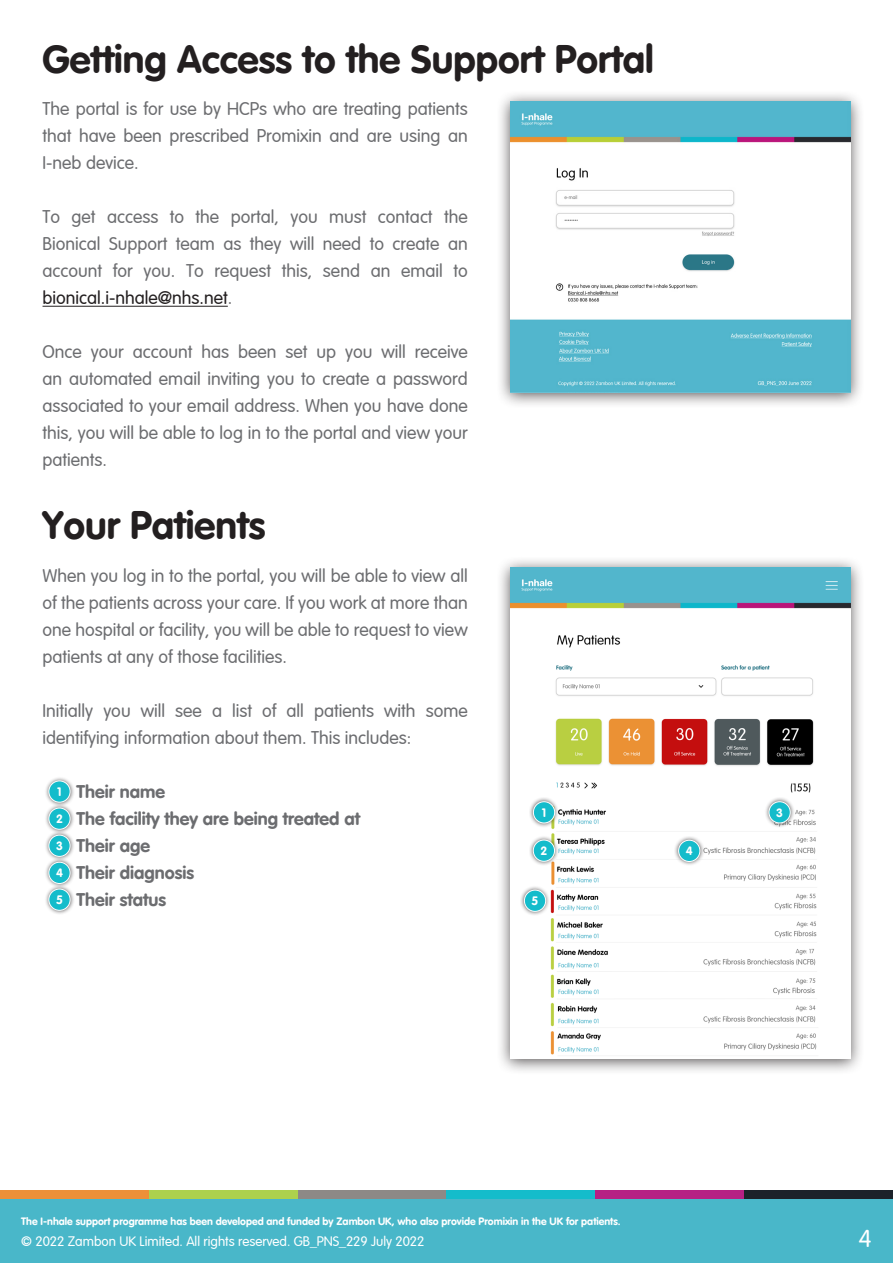
<style>
.page{position:relative;width:893px;height:1263px;background:#fff}
.page>*{position:absolute;margin:0;border:0;box-sizing:border-box;transform-origin:0 0}
.t1{font:39px "VAG Rounded Bold";color:#231f20}
.t2{font:300 24px "VAG Rounded";color:#fff}
.t3{font:300 18px/27px "VAG Rounded";color:#6c6d70;text-align:justify}
.t4{font:18px "VAG Rounded Bold";color:#6c6d70}
.t5{font:300 13.5px "VAG Rounded";color:#fff}
.t6{font:12px "VAG Rounded Bold";color:#fff}
.t7{font:10.5px "VAG Rounded Bold";color:#fff}
.s1{color:#231f20}
.s2{font-family:"Arial";font-weight:700}
</style>
<div class="page">
<div style="left:0;top:1199px;width:893px;height:64px;background:#49b7c9"></div>
<div style="left:0;top:1191px;width:149px;height:8px;background:#ed9038"></div>
<div style="left:149px;top:1191px;width:149px;height:8px;background:#add14d"></div>
<div style="left:298px;top:1191px;width:148px;height:8px;background:#8d8986"></div>
<div style="left:446px;top:1191px;width:149px;height:8px;background:#14bccb"></div>
<div style="left:595px;top:1191px;width:149px;height:8px;background:#b62084"></div>
<div style="left:744px;top:1191px;width:149px;height:8px;background:#1c222a"></div>
<div style="left:496px;top:89px;width:369px;height:319px;background:#231f20;opacity:.75"></div>
<img style="left:510px;top:102px;width:340px;height:290px">
<hr style="left:43px;top:306px;width:185px;height:1px;background:#231f20">
<div style="left:496px;top:556px;width:369px;height:519px;background:#231f20;opacity:.75"></div>
<img style="left:510px;top:568px;width:340px;height:491px">
<div style="left:44px;top:776px;width:31px;height:31px;background:#231f20;opacity:.75"></div>
<div style="left:49px;top:781px;width:21px;height:21px;background:#14bccb;border-radius:50%"></div>
<div style="left:48px;top:780px;width:22px;height:22px;border:1px solid #fff;border-radius:50%"></div>
<div style="left:44px;top:803px;width:31px;height:31px;background:#231f20;opacity:.75"></div>
<div style="left:49px;top:808px;width:21px;height:21px;background:#14bccb;border-radius:50%"></div>
<div style="left:48px;top:808px;width:22px;height:22px;border:1px solid #fff;border-radius:50%"></div>
<div style="left:44px;top:830px;width:31px;height:31px;background:#231f20;opacity:.75"></div>
<div style="left:49px;top:835px;width:21px;height:21px;background:#14bccb;border-radius:50%"></div>
<div style="left:48px;top:835px;width:22px;height:22px;border:1px solid #fff;border-radius:50%"></div>
<div style="left:44px;top:858px;width:31px;height:30px;background:#231f20;opacity:.75"></div>
<div style="left:49px;top:862px;width:21px;height:21px;background:#14bccb;border-radius:50%"></div>
<div style="left:48px;top:862px;width:22px;height:22px;border:1px solid #fff;border-radius:50%"></div>
<div style="left:44px;top:884px;width:31px;height:31px;background:#231f20;opacity:.75"></div>
<div style="left:49px;top:889px;width:21px;height:21px;background:#14bccb;border-radius:50%"></div>
<div style="left:48px;top:889px;width:22px;height:22px;border:1px solid #fff;border-radius:50%"></div>
<div style="left:529px;top:797px;width:31px;height:31px;background:#231f20;opacity:.75"></div>
<div style="left:533px;top:802px;width:22px;height:21px;background:#14bccb;border-radius:50%"></div>
<div style="left:533px;top:801px;width:22px;height:22px;border:1px solid #fff;border-radius:50%"></div>
<div style="left:529px;top:835px;width:30px;height:31px;background:#231f20;opacity:.75"></div>
<div style="left:533px;top:840px;width:22px;height:21px;background:#14bccb;border-radius:50%"></div>
<div style="left:533px;top:840px;width:22px;height:22px;border:1px solid #fff;border-radius:50%"></div>
<div style="left:764px;top:797px;width:31px;height:31px;background:#231f20;opacity:.75"></div>
<div style="left:769px;top:802px;width:21px;height:21px;background:#14bccb;border-radius:50%"></div>
<div style="left:769px;top:801px;width:22px;height:22px;border:1px solid #fff;border-radius:50%"></div>
<div style="left:674px;top:836px;width:31px;height:30px;background:#231f20;opacity:.75"></div>
<div style="left:679px;top:840px;width:21px;height:21px;background:#14bccb;border-radius:50%"></div>
<div style="left:678px;top:840px;width:22px;height:22px;border:1px solid #fff;border-radius:50%"></div>
<div style="left:520px;top:885px;width:31px;height:31px;background:#231f20;opacity:.75"></div>
<div style="left:524px;top:890px;width:22px;height:21px;background:#14bccb;border-radius:50%"></div>
<div style="left:524px;top:890px;width:22px;height:22px;border:1px solid #fff;border-radius:50%"></div>
<h1 class="t1" style="left:43px;top:36px;width:613px">Getting Access to the Support Portal</h1>
<p class="t3" style="left:43px;top:96px;width:427px">The portal is for use by HCPs who are treating patients that have been prescribed Promixin and are using an I-neb device.</p>
<p class="t3" style="left:43px;top:204px;width:427px">To get access to the portal, you must contact the Bionical Support team as they will need to create an account for you. To request this, send an email to <span class="s1">bionical.i-nhale@nhs.net</span>.</p>
<p class="t3" style="left:43px;top:339px;width:427px">Once your account has been set up you will receive an automated email inviting you to create a password associated to your email address. When you have done this, you will be able to log in to the portal and view your patients.</p>
<h1 class="t1" style="left:43px;top:502px;width:224px">Your Patients</h1>
<p class="t3" style="left:43px;top:563px;width:427px">When you log in to the portal, you will be able to view all of the patients across your care. If you work at more than one hospital or facility, you will be able to request to view patients at any of those facilities.</p>
<p class="t3" style="left:43px;top:698px;width:427px">Initially you will see a list of all patients with some identifying information about them. This includes:</p>
<p class="t4" style="left:60px;top:781px;width:107px"><span class="s2">•</span> Their name</p>
<p class="t4" style="left:60px;top:808px;width:302px"><span class="s2">•</span> The facility they are being treated at</p>
<p class="t4" style="left:60px;top:835px;width:92px"><span class="s2">•</span> Their age</p>
<p class="t4" style="left:60px;top:862px;width:136px"><span class="s2">•</span> Their diagnosis</p>
<p class="t4" style="left:60px;top:889px;width:108px"><span class="s2">•</span> Their status</p>
<p class="t6" style="left:57px;top:785px;width:6px">1</p>
<p class="t6" style="left:56px;top:812px;width:8px">2</p>
<p class="t6" style="left:56px;top:839px;width:8px">3</p>
<p class="t6" style="left:56px;top:866px;width:8px">4</p>
<p class="t6" style="left:56px;top:893px;width:8px">5</p>
<p class="t6" style="left:542px;top:806px;width:6px">1</p>
<p class="t6" style="left:540px;top:844px;width:8px">2</p>
<p class="t6" style="left:532px;top:894px;width:8px">5</p>
<p class="t6" style="left:686px;top:844px;width:8px">4</p>
<p class="t6" style="left:776px;top:806px;width:8px">3</p>
<p class="t7" style="left:21px;top:1215px;width:601px">The I-nhale support programme has been developed and funded by Zambon UK, who also provide Promixin in the UK for patients.</p>
<p class="t5" style="left:21px;top:1233px;width:405px">© 2022 Zambon UK Limited. All rights reserved. GB_PNS_229 July 2022</p>
<h2 class="t2" style="left:859px;top:1225px;width:14px">4</h2>
</div>
